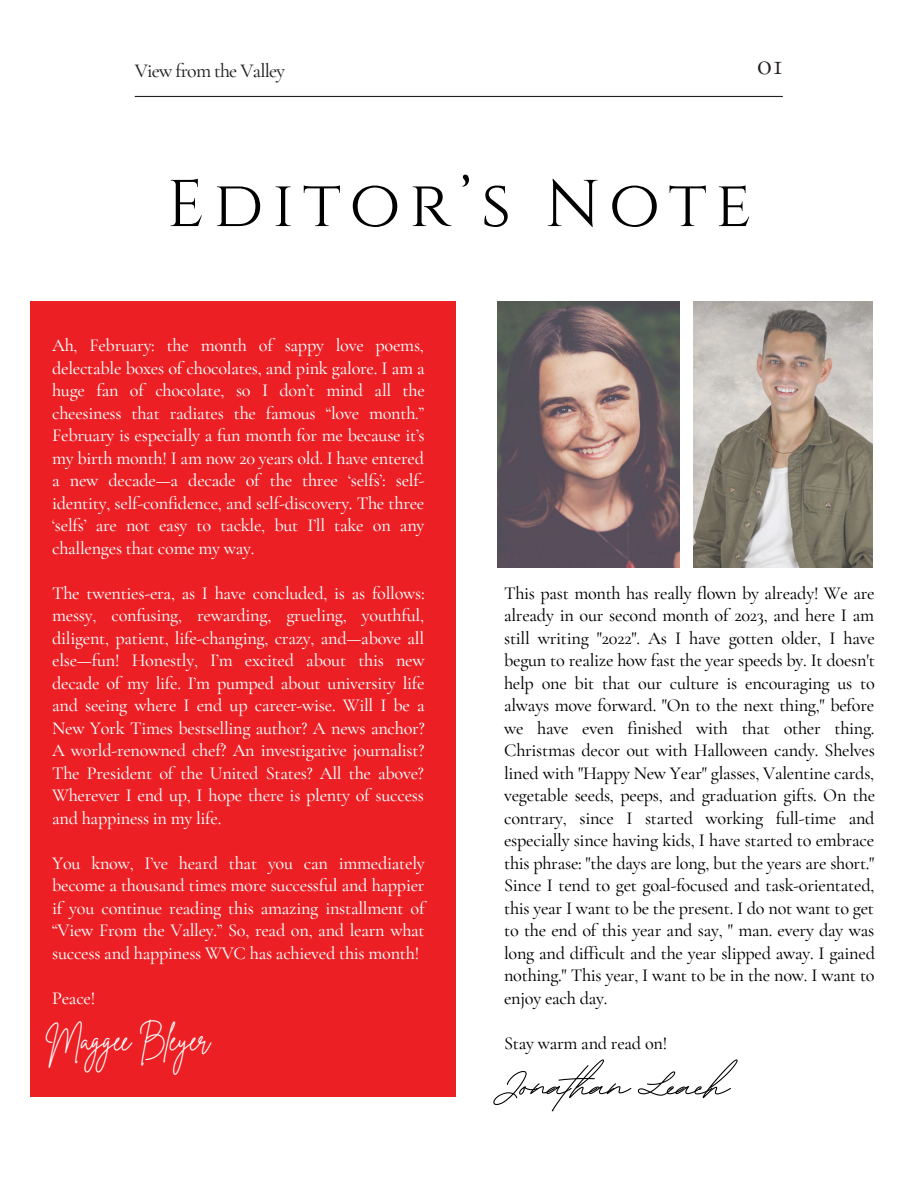
<style>
.page{position:relative;width:918px;height:1188px;background:#fff}
.page>*{position:absolute;margin:0;border:0;box-sizing:border-box;transform-origin:0 0}
.t1{font:700 67.8px "BD Script";letter-spacing:-.045em;color:#010101}
.t2{font:66px "Cinzel";letter-spacing:.13em;color:#010101}
.t3{font:31.05px "Cormorant Garamond";color:#231f20}
.t4{font:29.1px "Brittany Signature";letter-spacing:-.02em;color:#fff}
.t5{font:500 19.8px "Cormorant Garamond";letter-spacing:-.04em;color:#231f20}
.t6{font:500 18.3px/22.5px "Cormorant Garamond";letter-spacing:-.015em;color:#fff;text-align:justify}
.t7{font:500 18.3px/22.5px "Cormorant Garamond";letter-spacing:-.015em;color:#010101;text-align:justify}
</style>
<div class="page">
<hr style="left:135px;top:96px;width:648px;height:1px;background:#231f20">
<img style="left:694px;top:301px;width:179px;height:267px">
<div style="left:31px;top:301px;width:425px;height:795px;background:#ec1f24"></div>
<img style="left:497px;top:301px;width:183px;height:267px">
<p class="t5" style="left:135px;top:59px;width:152px">View from the Valley</p>
<h3 class="t3" style="left:757px;top:45px;width:27px">01</h3>
<h2 class="t2" style="left:167px;top:162px;width:586px">Editor’s Note</h2>
<p class="t6" style="left:52px;top:334px;width:374px">Ah, February: the month of sappy love poems, delectable boxes of chocolates, and pink galore. I am a huge fan of chocolate, so I don’t mind all the cheesiness that radiates the famous “love month.” February is especially a fun month for me because it’s my birth month! I am now 20 years old. I have entered a new decade—a decade of the three ‘selfs’: self&shy;identity, self-confidence, and self-discovery. The three ‘selfs’ are not easy to tackle, but I’ll take on any challenges that come my way.</p>
<p class="t6" style="left:52px;top:582px;width:374px">The twenties-era, as I have concluded, is as follows: messy, confusing, rewarding, grueling, youthful, diligent, patient, life-changing, crazy, and—above all else—fun! Honestly, I’m excited about this new decade of my life. I’m pumped about university life and seeing where I end up career-wise. Will I be a New York Times bestselling author? A news anchor?<br>A world-renowned chef? An investigative journalist?<br>The President of the United States? All the above?<br>Wherever I end up, I hope there is plenty of success and happiness in my life.</p>
<p class="t6" style="left:52px;top:852px;width:374px">You know, I’ve heard that you can immediately become a thousand times more successful and happier if you continue reading this amazing installment of “View From the Valley.” So, read on, and learn what success and happiness WVC has achieved this month!</p>
<p class="t6" style="left:52px;top:987px;width:45px">Peace!</p>
<h3 class="t4" style="left:45px;top:1021px;width:166px">Maggee Bleyer</h3>
<p class="t7" style="left:504px;top:582px;width:373px">This past month has really flown by already! We are already in our second month of 2023, and here I am still writing "2022". As I have gotten older, I have begun to realize how fast the year speeds by. It doesn't help one bit that our culture is encouraging us to always move forward. "On to the next thing," before we have even finished with that other thing.<br>Christmas decor out with Halloween candy. Shelves lined with "Happy New Year" glasses, Valentine cards, vegetable seeds, peeps, and graduation gifts. On the contrary, since I started working full-time and especially since having kids, I have started to embrace this phrase: "the days are long, but the years are short." Since I tend to get goal-focused and task-orientated, this year I want to be the present. I do not want to get to the end of this year and say, " man. every day was long and difficult and the year slipped away. I gained nothing." This year, I want to be in the now. I want to enjoy each day.</p>
<p class="t7" style="left:504px;top:1032px;width:165px">Stay warm and read on!</p>
<h1 class="t1" style="left:504px;top:1041px;width:226px">Jonathan Leach</h1>
</div>
